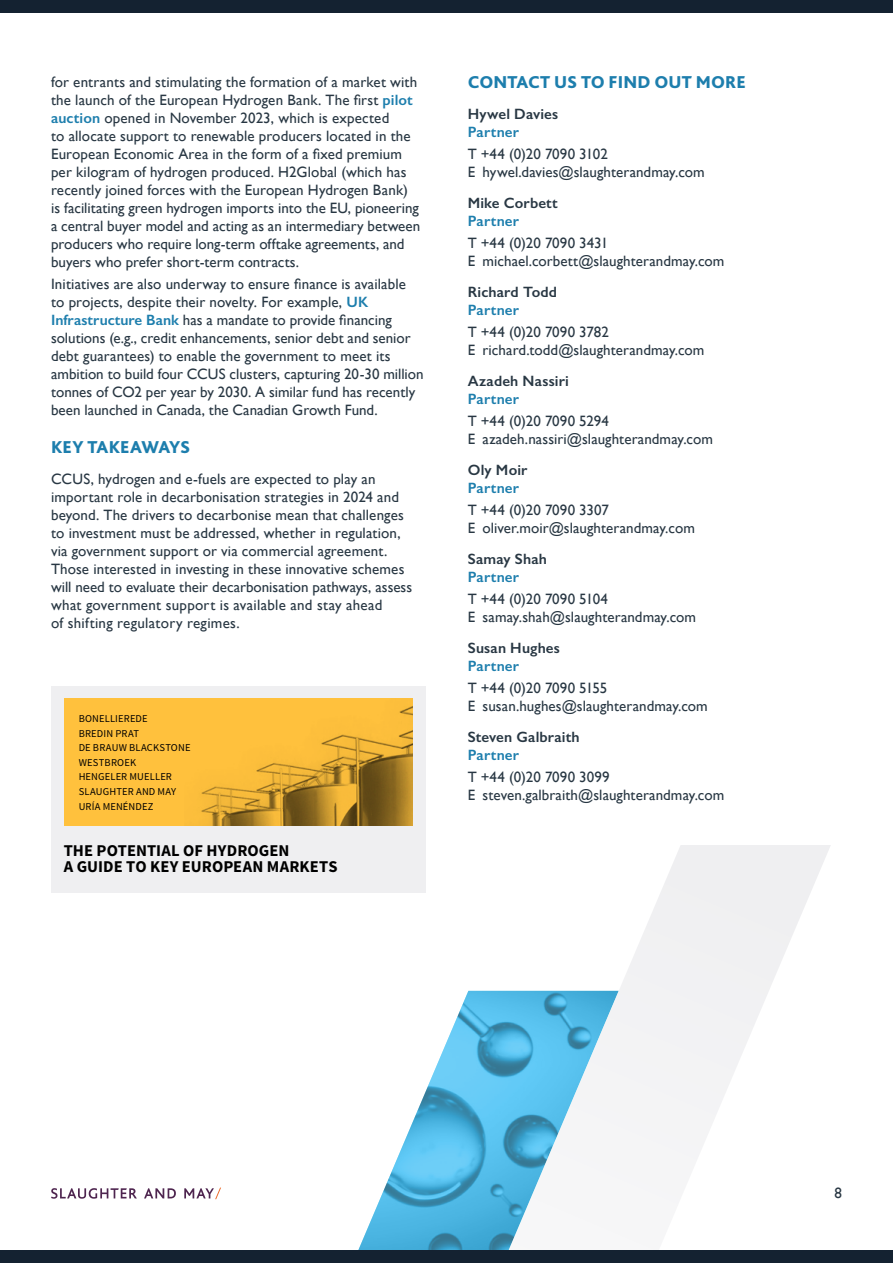
<style>
.page{position:relative;width:893px;height:1263px;background:#fff}
.page>*{position:absolute;margin:0;border:0;box-sizing:border-box;transform-origin:0 0}
.t1{font:800 18px "Bliss Pro";letter-spacing:.005em;color:#1d7ead}
.t2{font:700 16.5px/16.5px "Source Sans Pro";letter-spacing:.005em;color:#000}
.t3{font:15px/18px "Gill Sans";letter-spacing:.005em;color:#283743}
.t4{font:600 15px "Gill Sans";letter-spacing:.01em;color:#283743}
.t5{font:600 15px "Gill Sans";letter-spacing:.01em;color:#1d7ead}
.t6{font:10.5px/14.5px "Source Sans Pro";letter-spacing:.015em;color:#000}
.s1{font-weight:600;color:#1d7ead}
</style>
<div class="page">
<img style="left:358px;top:1199px;width:22px;height:51px">
<svg style="left:380px;top:845px;width:451px;height:405px"></svg>
<div style="left:0;top:1250px;width:893px;height:13px;background:#142231"></div>
<div style="left:0;top:0;width:893px;height:13px;background:#142231"></div>
<svg style="left:51px;top:1188px;width:86px;height:11px"></svg>
<svg style="left:144px;top:1188px;width:32px;height:10px"></svg>
<svg style="left:184px;top:1187px;width:37px;height:12px"></svg>
<div style="left:51px;top:686px;width:374px;height:206px;background:#efeff1"></div>
<div style="left:64px;top:699px;width:348px;height:127px;background:#ffc13d"></div>
<img style="left:201px;top:706px;width:211px;height:120px">
<p class="t3" style="left:51px;top:73px;width:371px">for entrants and stimulating the formation of a market with the launch of the European Hydrogen Bank. The first <span class="s1">pilot auction</span> opened in November 2023, which is expected<br>to allocate support to renewable producers located in the European Economic Area in the form of a fixed premium per kilogram of hydrogen produced. H2Global (which has recently joined forces with the European Hydrogen Bank) is facilitating green hydrogen imports into the EU, pioneering a central buyer model and acting as an intermediary between producers who require long-term offtake agreements, and buyers who prefer short-term contracts.</p>
<p class="t3" style="left:51px;top:275px;width:374px">Initiatives are also underway to ensure finance is available<br>to projects, despite their novelty. For example, <span class="s1">UK Infrastructure Bank</span> has a mandate to provide financing solutions (e.g., credit enhancements, senior debt and senior debt guarantees) to enable the government to meet its ambition to build four CCUS clusters, capturing 20-30 million tonnes of CO2 per year by 2030. A similar fund has recently been launched in Canada, the Canadian Growth Fund.</p>
<p class="t1" style="left:51px;top:436px;width:141px">KEY TAKEAWAYS</p>
<p class="t3" style="left:51px;top:470px;width:363px">CCUS, hydrogen and e-fuels are expected to play an important role in decarbonisation strategies in 2024 and beyond. The drivers to decarbonise mean that challenges to investment must be addressed, whether in regulation, via government support or via commercial agreement.<br>Those interested in investing in these innovative schemes will need to evaluate their decarbonisation pathways, assess what government support is available and stay ahead<br>of shifting regulatory regimes.</p>
<p class="t6" style="left:79px;top:712px;width:113px">BONELLIEREDE<br>BREDIN PRAT<br>DE BRAUW BLACKSTONE<br>WESTBROEK<br>HENGELER MUELLER<br>SLAUGHTER AND MAY<br>URÍA MENÉNDEZ</p>
<p class="t2" style="left:64px;top:843px;width:275px">THE POTENTIAL OF HYDROGEN<br>A GUIDE TO KEY EUROPEAN MARKETS</p>
<p class="t1" style="left:468px;top:71px;width:280px">CONTACT US TO FIND OUT MORE</p>
<p class="t4" style="left:468px;top:105px;width:92px">Hywel Davies</p>
<p class="t5" style="left:468px;top:123px;width:53px">Partner</p>
<p class="t3" style="left:468px;top:145px;width:238px">T +44 (0)20 7090 3102<br>E hywel.davies@slaughterandmay.com</p>
<p class="t4" style="left:468px;top:194px;width:92px">Mike Corbett</p>
<p class="t5" style="left:468px;top:212px;width:53px">Partner</p>
<p class="t3" style="left:468px;top:234px;width:258px">T +44 (0)20 7090 3431<br>E michael.corbett@slaughterandmay.com</p>
<p class="t4" style="left:468px;top:283px;width:91px">Richard Todd</p>
<p class="t5" style="left:468px;top:301px;width:53px">Partner</p>
<p class="t3" style="left:468px;top:323px;width:238px">T +44 (0)20 7090 3782<br>E richard.todd@slaughterandmay.com</p>
<p class="t4" style="left:468px;top:372px;width:103px">Azadeh Nassiri</p>
<p class="t5" style="left:468px;top:390px;width:53px">Partner</p>
<p class="t3" style="left:468px;top:412px;width:247px">T +44 (0)20 7090 5294<br>E azadeh.nassiri@slaughterandmay.com</p>
<p class="t4" style="left:468px;top:461px;width:61px">Oly Moir</p>
<p class="t5" style="left:468px;top:479px;width:53px">Partner</p>
<p class="t3" style="left:468px;top:501px;width:229px">T +44 (0)20 7090 3307<br>E oliver.moir@slaughterandmay.com</p>
<p class="t4" style="left:468px;top:550px;width:81px">Samay Shah</p>
<p class="t5" style="left:468px;top:568px;width:53px">Partner</p>
<p class="t3" style="left:468px;top:590px;width:230px">T +44 (0)20 7090 5104<br>E samay.shah@slaughterandmay.com</p>
<p class="t4" style="left:468px;top:639px;width:94px">Susan Hughes</p>
<p class="t5" style="left:468px;top:657px;width:53px">Partner</p>
<p class="t3" style="left:468px;top:679px;width:242px">T +44 (0)20 7090 5155<br>E susan.hughes@slaughterandmay.com</p>
<p class="t4" style="left:468px;top:728px;width:113px">Steven Galbraith</p>
<p class="t5" style="left:468px;top:746px;width:53px">Partner</p>
<p class="t3" style="left:468px;top:768px;width:258px">T +44 (0)20 7090 3099<br>E steven.galbraith@slaughterandmay.com</p>
<p class="t3" style="left:834px;top:1183px;width:9px">8</p>
</div>
